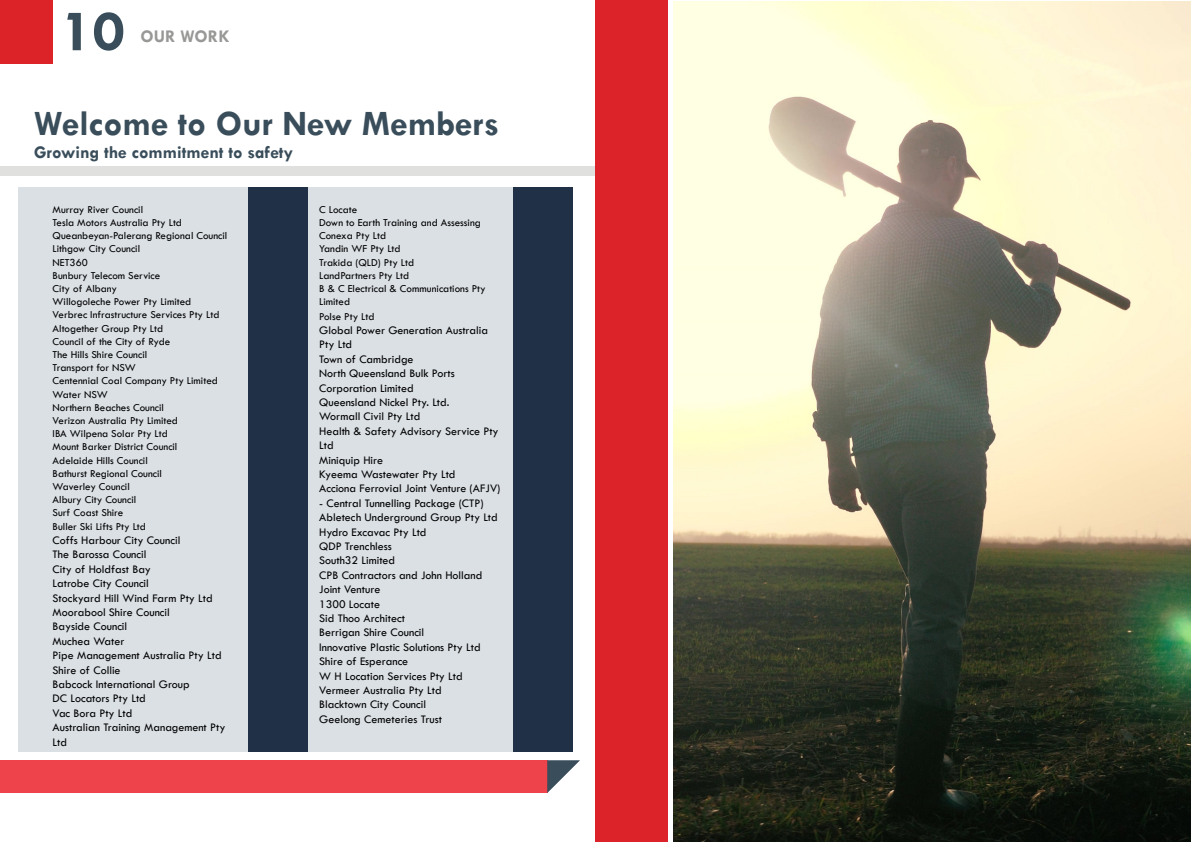
<style>
.page{position:relative;width:1191px;height:842px;background:#fff}
.page>*{position:absolute;margin:0;border:0;box-sizing:border-box;transform-origin:0 0}
.t1{font:700 60px "Tw Cen";color:#394d5a}
.t2{font:700 36px "Tw Cen";color:#394d5a}
.t3{font:700 18px "Tw Cen";color:#394d5a}
.t4{font:700 18px "Tw Cen";color:#989897}
.t5{font:12px/14.4px "Tw Cen";color:#000}
.t6{font:11px/13.2px "Tw Cen";color:#000}
</style>
<div class="page">
<div style="left:0;top:760px;width:547px;height:33px;background:#ef434b"></div>
<svg style="left:547px;top:760px;width:33px;height:33px"></svg>
<div style="left:0;top:0;width:53px;height:64px;background:#db2328"></div>
<div style="left:19px;top:187px;width:229px;height:564px;background:#dbe0e5"></div>
<div style="left:248px;top:187px;width:60px;height:564px;background:#203147"></div>
<div style="left:308px;top:187px;width:205px;height:565px;background:#dbe0e5"></div>
<div style="left:513px;top:187px;width:60px;height:565px;background:#203147"></div>
<div style="left:0;top:166px;width:595px;height:9px;background:#e0e0df"></div>
<div style="left:595px;top:1px;width:396px;height:841px;background:#db2329"></div>
<img style="left:673px;top:1px;width:518px;height:841px">
<h1 class="t1" style="left:61px;top:-5px;width:65px">10</h1>
<h3 class="t4" style="left:140px;top:26px;width:91px">OUR WORK</h3>
<h2 class="t2" style="left:34px;top:102px;width:467px">Welcome to Our New Members</h2>
<h3 class="t3" style="left:34px;top:142px;width:261px">Growing the commitment to safety</h3>
<p class="t6" style="left:53px;top:203px;width:176px">Murray River Council<br>Tesla Motors Australia Pty Ltd<br>Queanbeyan-Palerang Regional Council<br>Lithgow City Council<br>NET360<br>Bunbury Telecom Service<br>City of Albany<br>Willogoleche Power Pty Limited<br>Verbrec Infrastructure Services Pty Ltd<br>Altogether Group Pty Ltd<br>Council of the City of Ryde<br>The Hills Shire Council<br>Transport for NSW<br>Centennial Coal Company Pty Limited<br>Water NSW<br>Northern Beaches Council<br>Verizon Australia Pty Limited<br>IBA Wilpena Solar Pty Ltd<br>Mount Barker District Council<br>Adelaide Hills Council<br>Bathurst Regional Council<br>Waverley Council<br>Albury City Council<br>Surf Coast Shire<br>Buller Ski Lifts Pty Ltd</p>
<p class="t5" style="left:53px;top:533px;width:174px">Coffs Harbour City Council<br>The Barossa Council<br>City of Holdfast Bay<br>Latrobe City Council<br>Stockyard Hill Wind Farm Pty Ltd<br>Moorabool Shire Council<br>Bayside Council<br>Muchea Water<br>Pipe Management Australia Pty Ltd<br>Shire of Collie<br>Babcock International Group<br>DC Locators Pty Ltd<br>Vac Bora Pty Ltd<br>Australian Training Management Pty<br>Ltd</p>
<p class="t6" style="left:319px;top:203px;width:168px">C Locate<br>Down to Earth Training and Assessing<br>Conexa Pty Ltd<br>Yandin WF Pty Ltd<br>Trakida (QLD) Pty Ltd<br>LandPartners Pty Ltd<br>B &amp; C Electrical &amp; Communications Pty<br>Limited</p>
<p class="t6" style="left:319px;top:309px;width:57px">Polse Pty Ltd</p>
<p class="t5" style="left:319px;top:323px;width:183px">Global Power Generation Australia<br>Pty Ltd<br>Town of Cambridge<br>North Queensland Bulk Ports<br>Corporation Limited<br>Queensland Nickel Pty. Ltd.<br>Wormall Civil Pty Ltd<br>Health &amp; Safety Advisory Service Pty<br>Ltd<br>Miniquip Hire<br>Kyeema Wastewater Pty Ltd<br>Acciona Ferrovial Joint Venture (AFJV)</p>
<p class="t5" style="left:319px;top:496px;width:180px">- Central Tunnelling Package (CTP)<br>Abletech Underground Group Pty Ltd<br>Hydro Excavac Pty Ltd<br>QDP Trenchless<br>South32 Limited<br>CPB Contractors and John Holland<br>Joint Venture<br>1300 Locate<br>Sid Thoo Architect<br>Berrigan Shire Council<br>Innovative Plastic Solutions Pty Ltd<br>Shire of Esperance<br>W H Location Services Pty Ltd<br>Vermeer Australia Pty Ltd<br>Blacktown City Council<br>Geelong Cemeteries Trust</p>
</div>
